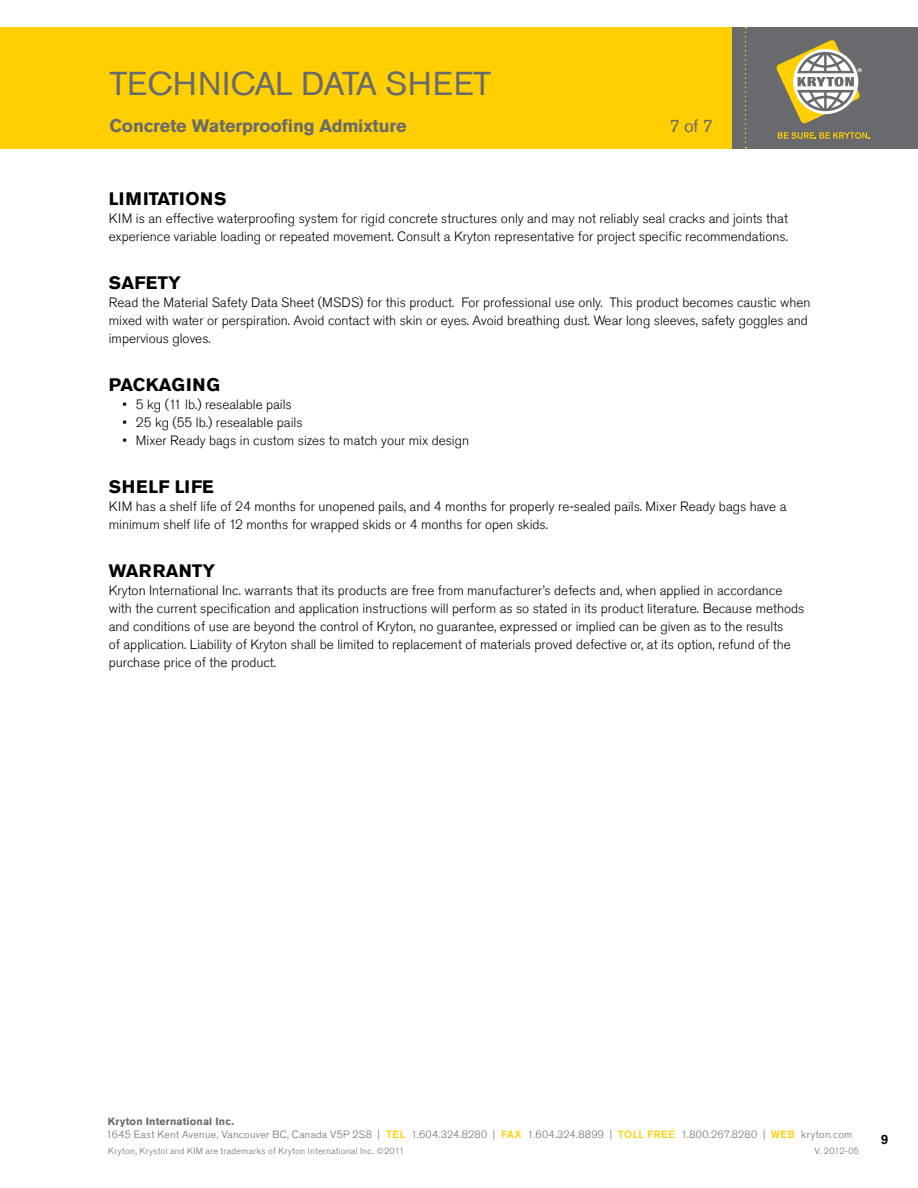
<style>
.page{position:relative;width:918px;height:1188px;background:#fff}
.page>*{position:absolute;margin:0;border:0;box-sizing:border-box;transform-origin:0 0}
.t1{font:33px "Akzidenz Grotesk Std";letter-spacing:.01em;color:#696a6d}
.t2{font:700 18px "Akzidenz Grotesk Std";letter-spacing:.015em;color:#000}
.t3{font:700 18px "Akzidenz Grotesk Std";letter-spacing:-.01em;color:#696a6d}
.t4{font:700 18px "Akzidenz Grotesk Std";letter-spacing:.04em;color:#000}
.t5{font:18px "Akzidenz Grotesk Std";color:#696a6d}
.t6{font:300 13.5px/18px "Akzidenz Grotesk Std";color:#000}
.t7{font:500 13.5px "Akzidenz Grotesk Std";color:#000}
.t8{font:300 10.5px "Akzidenz Grotesk Std";letter-spacing:.03em;color:#696a6d}
.t9{font:700 10.5px "Akzidenz Grotesk Std";letter-spacing:.015em;color:#696a6d}
.t10{font:300 9px "Akzidenz Grotesk Std";letter-spacing:.035em;color:#696a6d}
.s1{font-weight:500;color:#ffcf01}
</style>
<div class="page">
<div style="left:0;top:27px;width:918px;height:122px;background:#ffcf01"></div>
<div style="left:732px;top:27px;width:186px;height:122px;background:#696a6d"></div>
<svg style="left:745px;top:27px;width:2px;height:121px"></svg>
<svg style="left:778px;top:132px;width:91px;height:7px"></svg>
<svg style="left:776px;top:40px;width:86px;height:84px"></svg>
<h1 class="t1" style="left:109px;top:64px;width:383px">TECHNICAL DATA SHEET</h1>
<h2 class="t3" style="left:109px;top:116px;width:299px">Concrete Waterproofing Admixture</h2>
<h2 class="t5" style="left:669px;top:115px;width:45px">7 of 7</h2>
<h2 class="t2" style="left:109px;top:189px;width:119px">LIMITATIONS</h2>
<p class="t6" style="left:109px;top:210px;width:681px">KIM is an effective waterproofing system for rigid concrete structures only and may not reliably seal cracks and joints that experience variable loading or repeated movement. Consult a Kryton representative for project specific recommendations.</p>
<h2 class="t2" style="left:109px;top:273px;width:74px">SAFETY</h2>
<p class="t6" style="left:109px;top:294px;width:703px">Read the Material Safety Data Sheet (MSDS) for this product. For professional use only. This product becomes caustic when mixed with water or perspiration. Avoid contact with skin or eyes. Avoid breathing dust. Wear long sleeves, safety goggles and impervious gloves.</p>
<h2 class="t2" style="left:109px;top:375px;width:113px">PACKAGING</h2>
<p class="t6" style="left:122px;top:396px;width:171px">• 5 kg (11 lb.) resealable pails</p>
<p class="t6" style="left:122px;top:414px;width:182px">• 25 kg (55 lb.) resealable pails</p>
<p class="t6" style="left:122px;top:432px;width:348px">• Mixer Ready bags in custom sizes to match your mix design</p>
<h2 class="t4" style="left:109px;top:477px;width:107px">SHELF LIFE</h2>
<p class="t6" style="left:109px;top:498px;width:679px">KIM has a shelf life of 24 months for unopened pails, and 4 months for properly re-sealed pails. Mixer Ready bags have a minimum shelf life of 12 months for wrapped skids or 4 months for open skids.</p>
<h2 class="t2" style="left:109px;top:561px;width:108px">WARRANTY</h2>
<p class="t6" style="left:109px;top:582px;width:697px">Kryton International Inc. warrants that its products are free from manufacturer’s defects and, when applied in accordance with the current specification and application instructions will perform as so stated in its product literature. Because methods and conditions of use are beyond the control of Kryton, no guarantee, expressed or implied can be given as to the results<br>of application. Liability of Kryton shall be limited to replacement of materials proved defective or, at its option, refund of the purchase price of the product.</p>
<p class="t9" style="left:108px;top:1115px;width:128px">Kryton International Inc.</p>
<p class="t8" style="left:106px;top:1128px;width:748px">1645 East Kent Avenue, Vancouver BC, Canada V5P 2S8 | <span class="s1">TEL</span> 1.604.324.8280 | <span class="s1">FAX</span> 1.604.324.8899 | <span class="s1">TOLL FREE</span> 1.800.267.8280 | <span class="s1">WEB</span> kryton.com</p>
<p class="t10" style="left:108px;top:1146px;width:298px">Kryton, Krystol and KIM are trademarks of Kryton International Inc. ©2011</p>
<p class="t10" style="left:815px;top:1146px;width:46px">V. 2012-05</p>
<p class="t7" style="left:881px;top:1131px;width:9px">9</p>
</div>
